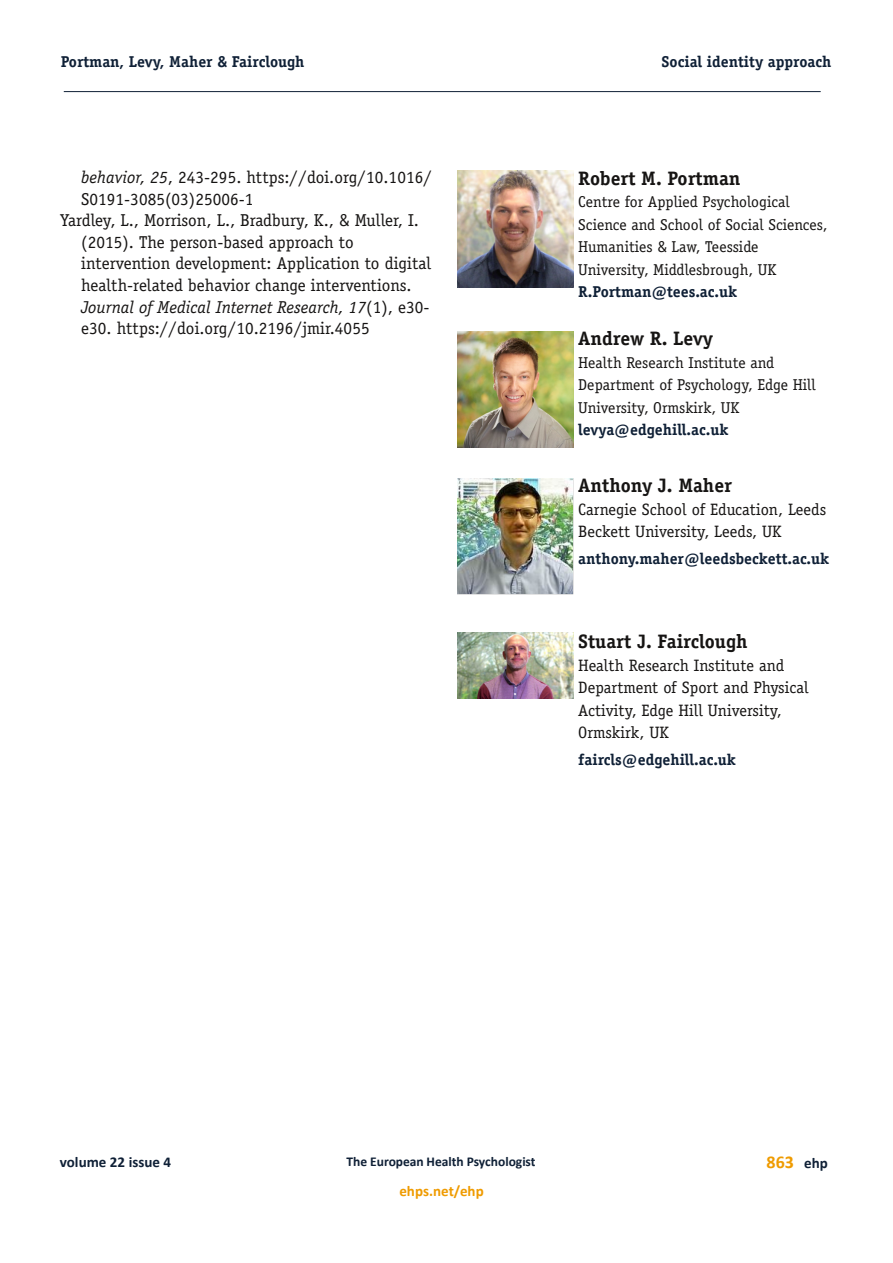
<style>
.page{position:relative;width:893px;height:1263px;background:#fff}
.page>*{position:absolute;margin:0;border:0;box-sizing:border-box;transform-origin:0 0}
.t1{font:700 19.5px "Officina Serif Std";color:#161413}
.t2{font:700 18px "Calibri";color:#ef9b00}
.t3{font:17.25px "Officina Serif Std";color:#161413}
.t4{font:italic 17.25px "Officina Serif Std";color:#161413}
.t5{font:16.5px/22.5px "Officina Serif Std";color:#161413}
.t6{font:15.75px/22.5px "Officina Serif Std";color:#161413}
.t7{font:700 15.75px "Officina Serif Std";color:#0f2036}
.t8{font:700 15px "Calibri";letter-spacing:.005em;color:#0f2036}
.t9{font:700 15px "Calibri";letter-spacing:.005em;color:#ef9b00}
.t10{font:700 13.5px "Calibri";letter-spacing:-.005em;color:#0f2036}
.s1{font-style:italic}
.s2{font-style:normal}
.s3{font-size:15px;color:#0f2036}
</style>
<div class="page">
<hr style="left:64px;top:91px;width:757px;height:1px;background:#0f2036">
<img style="left:457px;top:171px;width:116px;height:116px">
<img style="left:457px;top:331px;width:116px;height:116px">
<img style="left:457px;top:478px;width:116px;height:116px">
<img style="left:457px;top:633px;width:116px;height:65px">
<p class="t7" style="left:61px;top:55px;width:245px">Portman, Levy, Maher &amp; Fairclough</p>
<p class="t7" style="left:662px;top:55px;width:171px">Social identity approach</p>
<p class="t3" style="left:81px;top:171px;width:352px"><span class="s1">behavior, 25</span>, 243-295. https://doi.org/10.1016/</p>
<p class="t3" style="left:81px;top:192px;width:174px">S0191-3085(03)25006-1</p>
<p class="t3" style="left:60px;top:214px;width:360px">Yardley, L., Morrison, L., Bradbury, K., &amp; Muller, I.</p>
<p class="t3" style="left:81px;top:235px;width:274px">(2015). The person-based approach to</p>
<p class="t3" style="left:81px;top:257px;width:351px">intervention development: Application to digital</p>
<p class="t3" style="left:81px;top:279px;width:332px">health-related behavior change interventions.</p>
<p class="t4" style="left:81px;top:300px;width:350px">Journal of Medical Internet Research, 17<span class="s2">(1), e30-</span></p>
<p class="t3" style="left:81px;top:322px;width:290px">e30. https://doi.org/10.2196/jmir.4055</p>
<p class="t1" style="left:578px;top:171px;width:164px">Robert M. Portman</p>
<p class="t6" style="left:578px;top:192px;width:251px">Centre for Applied Psychological Science and School of Social Sciences, Humanities &amp; Law, Teesside University, Middlesbrough, UK</p>
<p class="t7" style="left:578px;top:286px;width:160px">R.Portman@tees.ac.uk</p>
<p class="t1" style="left:578px;top:331px;width:136px">Andrew R. Levy</p>
<p class="t6" style="left:578px;top:353px;width:239px">Health Research Institute and<br>Department of Psychology, Edge Hill<br>University, Ormskirk, UK</p>
<p class="t7" style="left:578px;top:424px;width:152px">levya@edgehill.ac.uk</p>
<p class="t1" style="left:578px;top:478px;width:155px">Anthony J. Maher</p>
<p class="t5" style="left:578px;top:500px;width:249px">Carnegie School of Education, Leeds<br>Beckett University, Leeds, UK</p>
<p class="t7" style="left:578px;top:553px;width:252px">anthony.maher@leedsbeckett.ac.uk</p>
<p class="t1" style="left:578px;top:634px;width:171px">Stuart J. Fairclough</p>
<p class="t5" style="left:578px;top:656px;width:232px">Health Research Institute and<br>Department of Sport and Physical<br>Activity, Edge Hill University,<br>Ormskirk, UK</p>
<p class="t7" style="left:578px;top:754px;width:159px">faircls@edgehill.ac.uk</p>
<p class="t8" style="left:60px;top:1155px;width:113px">volume 22 issue 4</p>
<p class="t10" style="left:346px;top:1156px;width:191px">The European Health Psychologist</p>
<p class="t2" style="left:766px;top:1155px;width:63px">863 <span class="s3">ehp</span></p>
<p class="t9" style="left:399px;top:1185px;width:86px">ehps.net/ehp</p>
</div>
